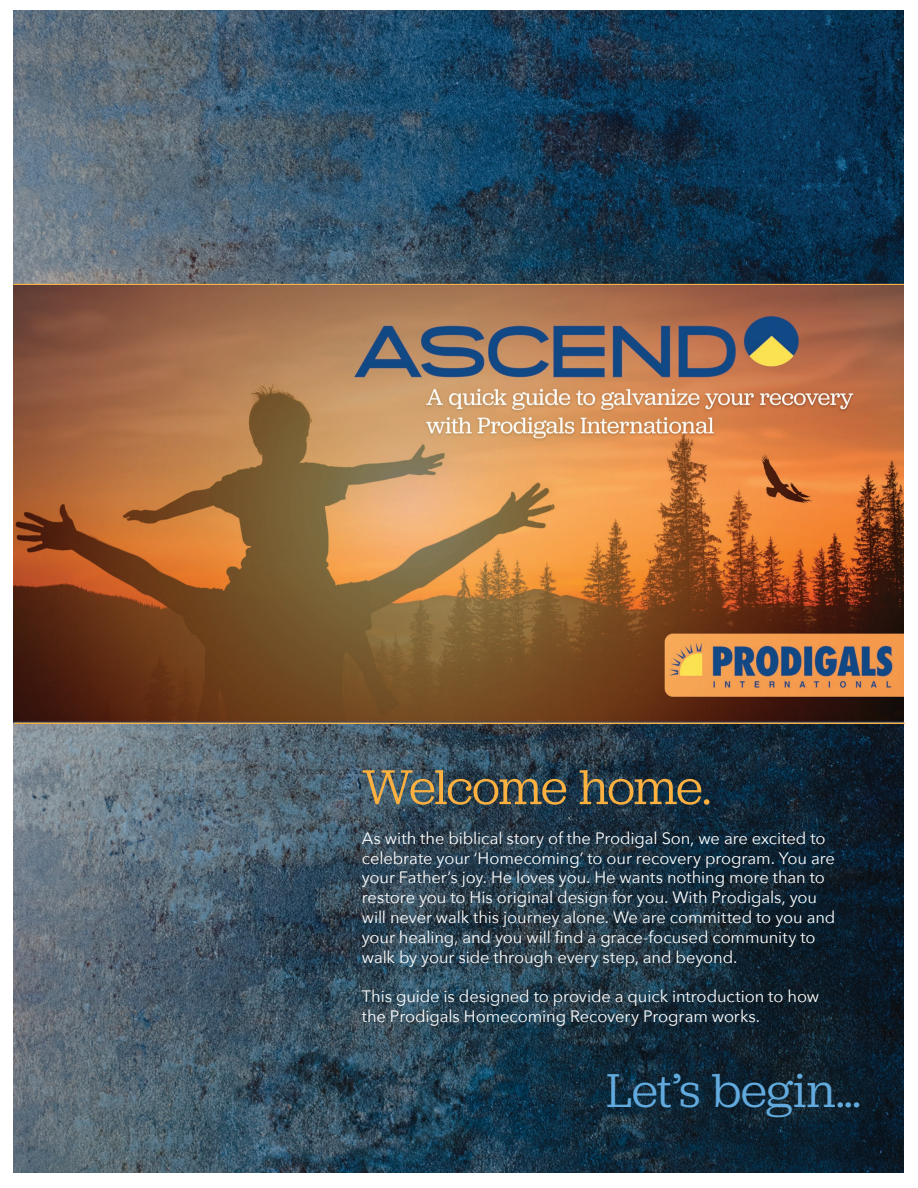
<style>
.page{position:relative;width:918px;height:1188px;background:#fff}
.page>*{position:absolute;margin:0;border:0;box-sizing:border-box;transform-origin:0 0}
.t1{font:51px "Jubilat";letter-spacing:-.025em;color:#fbb03f}
.t2{font:49.5px "Jubilat";letter-spacing:-.005em;color:#62aadd}
.t3{font:16.5px/19.8px "Avenir Next";letter-spacing:-.005em;color:#fff}
</style>
<div class="page">
<img style="left:14px;top:11px;width:889px;height:1161px">
<hr style="left:14px;top:284px;width:890px;height:1px;background:#fbb03f">
<img style="left:14px;top:286px;width:890px;height:436px">
<hr style="left:14px;top:723px;width:891px;height:1px;background:#fbb03f">
<h1 class="t1" style="left:362px;top:755px;width:351px">Welcome home.</h1>
<p class="t3" style="left:362px;top:827px;width:475px">As with the biblical story of the Prodigal Son, we are excited to celebrate your ‘Homecoming’ to our recovery program. You are your Father’s joy. He loves you. He wants nothing more than to restore you to His original design for you. With Prodigals, you will never walk this journey alone. We are committed to you and your healing, and you will find a grace-focused community to walk by your side through every step, and beyond.</p>
<p class="t3" style="left:362px;top:986px;width:459px">This guide is designed to provide a quick introduction to how the Prodigals Homecoming Recovery Program works.</p>
<h2 class="t2" style="left:607px;top:1059px;width:256px">Let’s begin...</h2>
</div>
